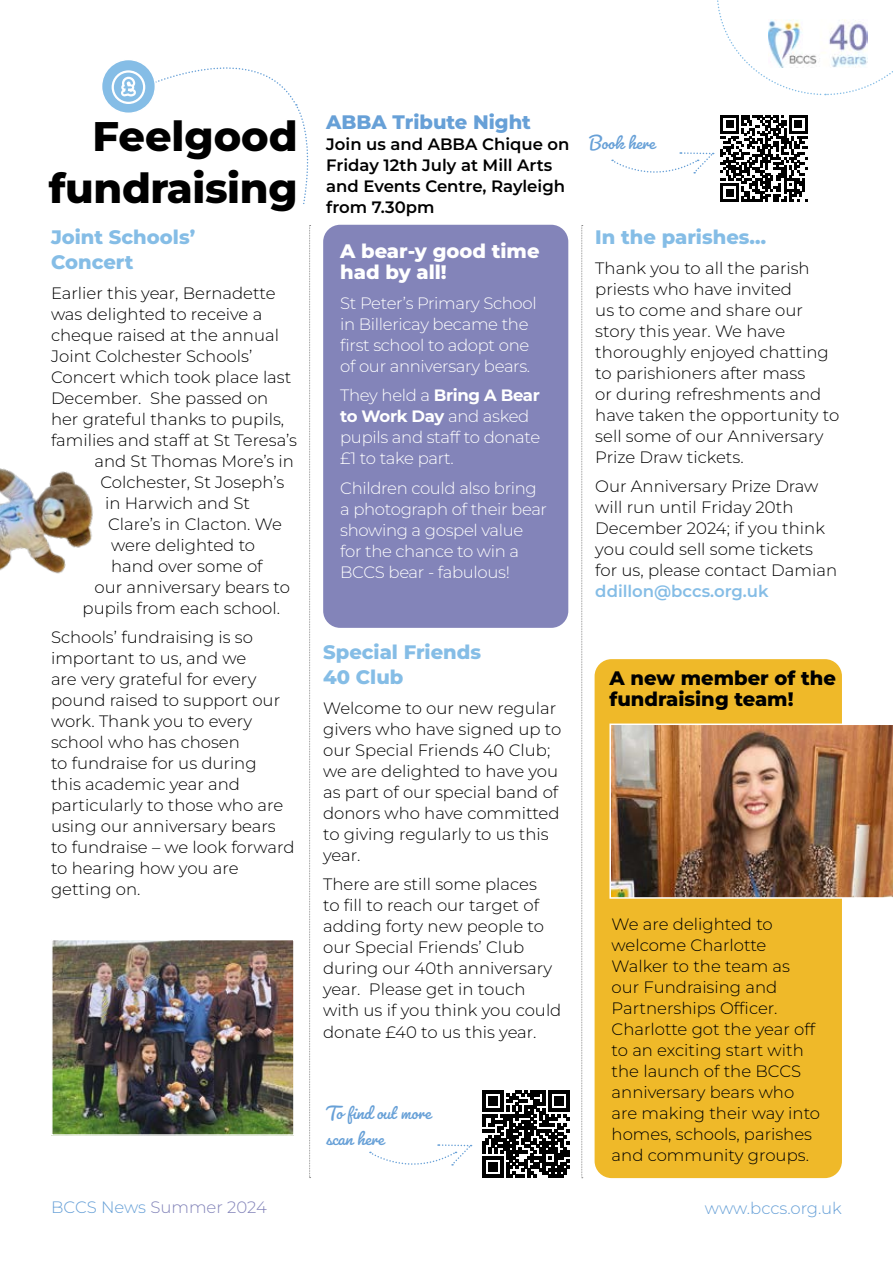
<style>
.page{position:relative;width:893px;height:1263px;background:#fff}
.page>*{position:absolute;margin:0;border:0;box-sizing:border-box;transform-origin:0 0}
.t1{font:800 41.4px/52.5px "Montserrat";letter-spacing:-.01em;color:#000;text-align:right}
.t2{font:21px/25.2px "Pacifico";color:#67a0d7}
.t3{font:800 19.5px/25.5px "Montserrat";color:#85bde6}
.t4{font:800 19.5px/21px "Montserrat";color:#000}
.t5{font:800 19.5px/21px "Montserrat";color:#fff}
.t6{font:800 19.5px "Montserrat";color:#67a0d7}
.t7{font:300 16.5px/21px "Montserrat";color:#000}
.t8{font:300 16.5px/21px "Montserrat";letter-spacing:-.02em;color:#fff}
.t9{font:600 16.5px/21px "Montserrat";color:#000}
.t10{font:600 16.5px "Montserrat";color:#85bde6}
.t11{font:300 16.5px "Montserrat";color:#8384b9}
.t12{font:300 16.5px "Montserrat";color:#67a0d7}
.s1{color:#67a0d7}
.s2{font-weight:700}
</style>
<div class="page">
<svg style="left:717px;top:0;width:176px;height:96px"></svg>
<img style="left:769px;top:19px;width:98px;height:48px">
<div style="left:323px;top:225px;width:245px;height:403px;background:#8384b9;border-radius:17px"></div>
<div style="left:595px;top:659px;width:247px;height:519px;background:#efb929;border-radius:17px"></div>
<img style="left:54px;top:942px;width:238px;height:191px">
<div style="left:51px;top:939px;width:244px;height:197px;border:2px solid #fff"></div>
<svg style="left:581px;top:225px;width:2px;height:953px"></svg>
<svg style="left:309px;top:225px;width:2px;height:953px"></svg>
<div style="left:102px;top:60px;width:53px;height:53px;background:#85bde6;border-radius:50%"></div>
<div style="left:101px;top:59px;width:55px;height:55px;border:2px solid #fff;border-radius:50%"></div>
<svg style="left:112px;top:59px;width:185px;height:47px"></svg>
<img style="left:609px;top:723px;width:284px;height:176px">
<svg style="left:370px;top:1144px;width:102px;height:22px"></svg>
<svg style="left:483px;top:1091px;width:87px;height:87px"></svg>
<img style="left:0;top:442px;width:96px;height:132px">
<svg style="left:720px;top:115px;width:87px;height:87px"></svg>
<svg style="left:612px;top:152px;width:102px;height:22px"></svg>
<h1 class="t1" style="left:49px;top:109px;width:250px">Feelgood fundraising</h1>
<p class="t3" style="left:51px;top:223px;width:146px">Joint Schools’<br>Concert</p>
<p class="t7" style="left:51px;top:282px;width:226px">Earlier this year, Bernadette</p>
<p class="t7" style="left:51px;top:303px;width:213px">was delighted to receive a</p>
<p class="t7" style="left:51px;top:324px;width:229px">cheque raised at the annual</p>
<p class="t7" style="left:51px;top:345px;width:203px">Joint Colchester Schools’</p>
<p class="t7" style="left:51px;top:366px;width:242px">Concert which took place last</p>
<p class="t7" style="left:51px;top:387px;width:219px">December. She passed on</p>
<p class="t7" style="left:51px;top:408px;width:235px">her grateful thanks to pupils,</p>
<p class="t7" style="left:51px;top:429px;width:248px">families and staff at St Teresa’s</p>
<p class="t7" style="left:95px;top:450px;width:201px">and St Thomas More’s in</p>
<p class="t7" style="left:101px;top:471px;width:185px">Colchester, St Joseph’s</p>
<p class="t7" style="left:105px;top:492px;width:147px">in Harwich and St</p>
<p class="t7" style="left:108px;top:513px;width:175px">Clare’s in Clacton. We</p>
<p class="t7" style="left:111px;top:534px;width:146px">were delighted to</p>
<p class="t7" style="left:111px;top:555px;width:153px">hand over some of</p>
<p class="t7" style="left:95px;top:576px;width:197px">our anniversary bears to</p>
<p class="t7" style="left:83px;top:597px;width:199px">pupils from each school.</p>
<p class="t7" style="left:51px;top:626px;width:245px">Schools’ fundraising is so important to us, and we<br>are very grateful for every pound raised to support our work. Thank you to every school who has chosen<br>to fundraise for us during<br>this academic year and particularly to those who are using our anniversary bears to fundraise – we look forward to hearing how you are getting on.</p>
<p class="t11" style="left:51px;top:1196px;width:217px"><span class="s1">BCCS News</span> Summer 2024</p>
<p class="t6" style="left:326px;top:110px;width:206px">ABBA Tribute Night</p>
<p class="t9" style="left:326px;top:134px;width:245px">Join us and ABBA Chique on<br>Friday 12th July at Mill Arts and Events Centre, Rayleigh from 7.30pm</p>
<p class="t5" style="left:340px;top:240px;width:201px">A bear-y good time had by all!</p>
<p class="t8" style="left:340px;top:292px;width:198px">St Peter’s Primary School in Billericay became the first school to adopt one of our anniversary bears.</p>
<p class="t8" style="left:340px;top:384px;width:202px">They held a <span class="s2">Bring A Bear to Work Day</span> and asked pupils and staff to donate £1 to take part.</p>
<p class="t8" style="left:340px;top:477px;width:208px">Children could also bring a photograph of their bear showing a gospel value for the chance to win a<br>BCCS bear - fabulous!</p>
<p class="t3" style="left:323px;top:639px;width:160px">Special Friends<br>40 Club</p>
<p class="t7" style="left:323px;top:697px;width:240px">Welcome to our new regular givers who have signed up to our Special Friends 40 Club; we are delighted to have you as part of our special band of donors who have committed to giving regularly to us this year.</p>
<p class="t7" style="left:323px;top:874px;width:240px">There are still some places<br>to fill to reach our target of adding forty new people to our Special Friends’ Club during our 40th anniversary year. Please get in touch with us if you think you could donate £40 to us this year.</p>
<p class="t2" style="left:326px;top:1099px;width:106px">To find out more scan here</p>
<p class="t2" style="left:589px;top:129px;width:68px">Book here</p>
<p class="t3" style="left:595px;top:224px;width:173px">In the parishes…</p>
<p class="t7" style="left:595px;top:257px;width:245px">Thank you to all the parish priests who have invited<br>us to come and share our story this year. We have thoroughly enjoyed chatting to parishioners after mass<br>or during refreshments and have taken the opportunity to sell some of our Anniversary<br>Prize Draw tickets.</p>
<p class="t7" style="left:595px;top:475px;width:243px">Our Anniversary Prize Draw will run until Friday 20th<br>December 2024; if you think you could sell some tickets for us, please contact Damian</p>
<p class="t10" style="left:595px;top:580px;width:175px">ddillon@bccs.org.uk</p>
<p class="t4" style="left:609px;top:666px;width:228px">A new member of the fundraising team!</p>
<p class="t7" style="left:612px;top:913px;width:210px">We are delighted to welcome Charlotte<br>Walker to the team as our Fundraising and<br>Partnerships Officer.<br>Charlotte got the year off to an exciting start with the launch of the BCCS anniversary bears who are making their way into homes, schools, parishes and community groups.</p>
<p class="t12" style="left:705px;top:1197px;width:139px">www.bccs.org.uk</p>
</div>
